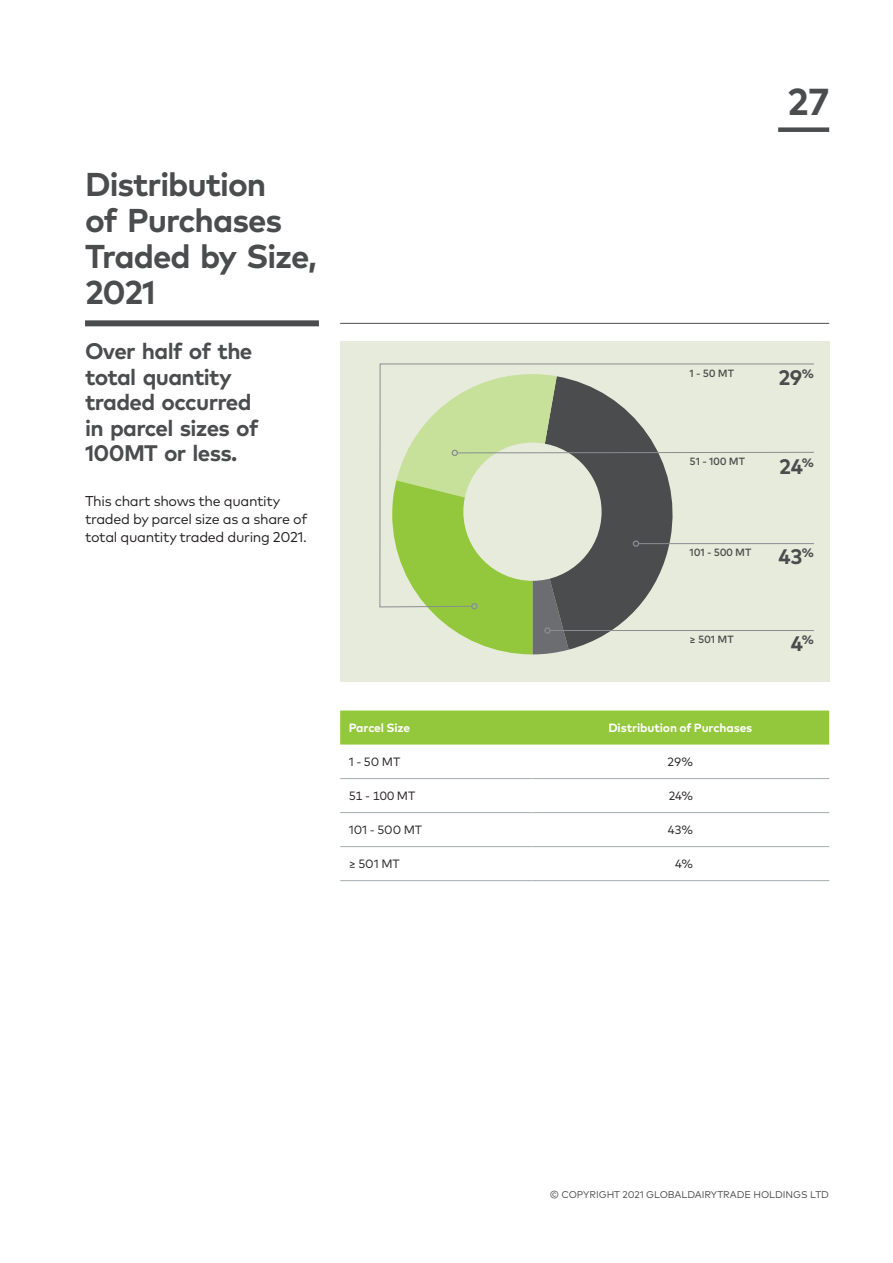
<style>
.page{position:relative;width:893px;height:1263px;background:#fff}
.page>*{position:absolute;margin:0;border:0;box-sizing:border-box;transform-origin:0 0}
.t1{font:700 37.5px "Mark OT";color:#4b4c4d}
.Header_22pt_Grey{font:700 33px/36px "Mark OT";letter-spacing:-.03em;color:#4b4c4d}
.Intro_Text_Bold_15pt{font:700 22.5px/25.5px "Mark OT";letter-spacing:-.03em;color:#4b4c4d}
.Legend{font:700 21px "Mark OT";color:#4b4c4d}
.Body_Text_9_5pt_Reg{font:14.25px/18px "Mark OT";letter-spacing:-.025em;color:#231f20}
.Table_Med_8pt{font:12px "Mark OT";letter-spacing:-.005em;color:#231f20}
.Table_Bold_8pt{font:700 12px "Mark OT";letter-spacing:-.01em;color:#fff}
.Legend-2{font:500 10.5px "Mark OT";letter-spacing:.005em;color:#4b4c4d}
.t2{font:9.75px "Mark OT";letter-spacing:-.005em;color:#4b4c4d}
</style>
<div class="page">
<div style="left:340px;top:342px;width:489px;height:340px;background:#e7ebdc"></div>
<svg style="left:379px;top:363px;width:13px;height:245px"></svg>
<svg style="left:392px;top:363px;width:422px;height:291px"></svg>
<hr style="left:550px;top:630px;width:264px;height:1px;background:#888e91">
<div style="left:544px;top:627px;width:7px;height:7px;border:1px solid #888e91;border-radius:50%"></div>
<hr style="left:638px;top:543px;width:176px;height:1px;background:#888e91">
<div style="left:633px;top:540px;width:6px;height:7px;border:1px solid #888e91;border-radius:50%"></div>
<div style="left:340px;top:710px;width:489px;height:34px;background:#94c83c"></div>
<hr style="left:340px;top:778px;width:191px;height:1px;background:#a5acaf">
<hr style="left:531px;top:778px;width:298px;height:1px;background:#a5acaf">
<hr style="left:340px;top:812px;width:191px;height:1px;background:#a5acaf">
<hr style="left:531px;top:812px;width:298px;height:1px;background:#a5acaf">
<hr style="left:340px;top:846px;width:191px;height:1px;background:#a5acaf">
<hr style="left:531px;top:846px;width:298px;height:1px;background:#a5acaf">
<hr style="left:340px;top:880px;width:191px;height:1px;background:#a5acaf">
<hr style="left:531px;top:880px;width:298px;height:1px;background:#a5acaf">
<div style="left:778px;top:127px;width:51px;height:5px;background:#4b4c4d"></div>
<div style="left:85px;top:320px;width:234px;height:6px;background:#4b4c4d"></div>
<hr style="left:340px;top:323px;width:489px;height:1px;background:#4b4c4d">
<p class="Header_22pt_Grey" style="left:85px;top:166px;width:234px">Distribution<br>of Purchases<br>Traded by Size,<br>2021</p>
<p class="Intro_Text_Bold_15pt" style="left:85px;top:338px;width:175px">Over half of the total quantity traded occurred in parcel sizes of<br>100MT or less.</p>
<p class="Body_Text_9_5pt_Reg" style="left:85px;top:492px;width:224px">This chart shows the quantity traded by parcel size as a share of total quantity traded during 2021.</p>
<h1 class="t1" style="left:787px;top:77px;width:43px">27</h1>
<p class="Legend-2" style="left:689px;top:366px;width:46px">1 - 50 MT</p>
<p class="Legend-2" style="left:689px;top:455px;width:57px">51 - 100 MT</p>
<p class="Legend" style="left:778px;top:364px;width:37px">29<sup>%</sup></p>
<p class="Legend" style="left:779px;top:453px;width:36px">24<sup>%</sup></p>
<p class="Legend-2" style="left:689px;top:546px;width:63px">101 - 500 MT</p>
<p class="Legend" style="left:778px;top:543px;width:37px">43<sup>%</sup></p>
<p class="Legend-2" style="left:689px;top:632px;width:46px">≥ 501 MT</p>
<p class="Legend" style="left:791px;top:630px;width:25px">4<sup>%</sup></p>
<p class="Table_Bold_8pt" style="left:349px;top:720px;width:63px">Parcel Size</p>
<p class="Table_Bold_8pt" style="left:608px;top:720px;width:145px">Distribution of Purchases</p>
<p class="Table_Med_8pt" style="left:349px;top:754px;width:53px">1 - 50 MT</p>
<p class="Table_Med_8pt" style="left:667px;top:754px;width:27px">29%</p>
<p class="Table_Med_8pt" style="left:349px;top:789px;width:68px">51 - 100 MT</p>
<p class="Table_Med_8pt" style="left:669px;top:789px;width:26px">24%</p>
<p class="Table_Med_8pt" style="left:349px;top:823px;width:75px">101 - 500 MT</p>
<p class="Table_Med_8pt" style="left:668px;top:823px;width:27px">43%</p>
<p class="Table_Med_8pt" style="left:349px;top:857px;width:53px">≥ 501 MT</p>
<p class="Table_Med_8pt" style="left:675px;top:857px;width:19px">4%</p>
<p class="t2" style="left:550px;top:1189px;width:281px">© COPYRIGHT 2021 GLOBALDAIRYTRADE HOLDINGS LTD</p>
</div>
